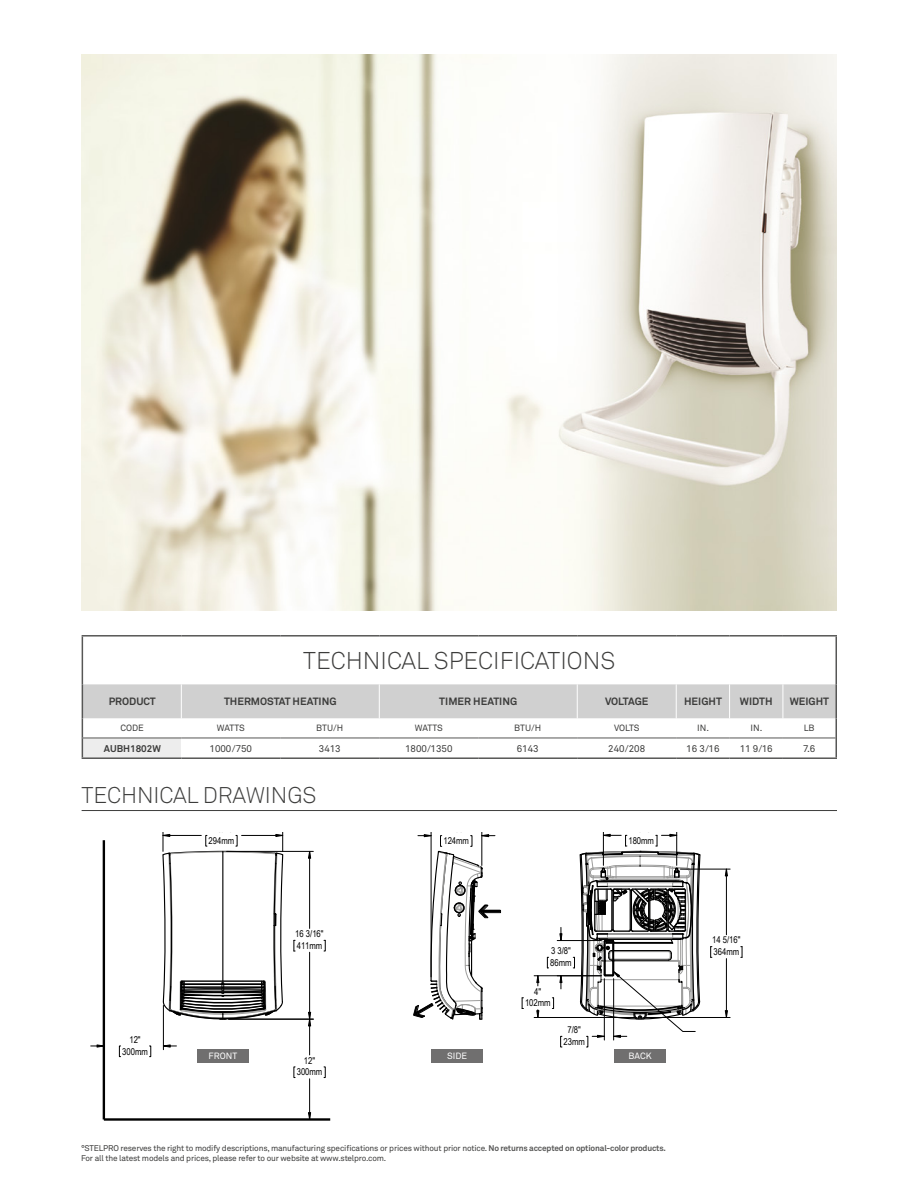
<style>
.page{position:relative;width:918px;height:1188px;background:#fff}
.page>*{position:absolute;margin:0;border:0;box-sizing:border-box;transform-origin:0 0}
.t1{font:300 24px "Akkurat";color:#3c3c3b}
.t2{font:300 22.5px "Akkurat";letter-spacing:-.005em;color:#3c3c3b}
.t3{font:700 10.5px "Akkurat";color:#3c3c3b}
.t4{font:9.75px "Akkurat";color:#3c3c3b}
.t5{font:700 9.75px "Akkurat";color:#3c3c3b}
.t6{font:9.45px/11.9px "Arial Narrow";letter-spacing:-.005em;color:#000;text-align:center}
.t7{font:9px "Akkurat";letter-spacing:-.005em;color:#3c3c3b}
.t8{font:9px "Akkurat";color:#fff}
.t9{font:8.25px/9.9px "Akkurat";letter-spacing:-.02em;color:#3c3c3b}
.s1{font-weight:700;color:#575756}
</style>
<div class="page">
<img style="left:81px;top:54px;width:756px;height:556px">
<hr style="left:103px;top:840px;width:2px;height:279px;background:#000">
<hr style="left:104px;top:1118px;width:226px;height:3px;background:#000">
<svg style="left:293px;top:1066px;width:3px;height:12px"></svg>
<svg style="left:324px;top:1066px;width:2px;height:12px"></svg>
<hr style="left:309px;top:1079px;width:1px;height:40px;background:#000">
<hr style="left:309px;top:1019px;width:1px;height:36px;background:#000">
<svg style="left:119px;top:1046px;width:2px;height:11px"></svg>
<svg style="left:149px;top:1046px;width:2px;height:11px"></svg>
<hr style="left:163px;top:1005px;width:1px;height:45px;background:#000">
<svg style="left:308px;top:1112px;width:4px;height:7px"></svg>
<svg style="left:162px;top:1044px;width:14px;height:4px"></svg>
<svg style="left:91px;top:1044px;width:12px;height:4px"></svg>
<hr style="left:309px;top:952px;width:1px;height:67px;background:#000">
<hr style="left:229px;top:1019px;width:84px;height:1px;background:#000">
<hr style="left:227px;top:851px;width:86px;height:1px;background:#000">
<svg style="left:293px;top:940px;width:2px;height:12px"></svg>
<hr style="left:309px;top:851px;width:1px;height:77px;background:#000">
<svg style="left:323px;top:940px;width:3px;height:12px"></svg>
<svg style="left:308px;top:1011px;width:4px;height:16px"></svg>
<svg style="left:308px;top:850px;width:4px;height:9px"></svg>
<svg style="left:162px;top:833px;width:122px;height:187px"></svg>
<hr style="left:431px;top:833px;width:1px;height:144px;background:#000">
<hr style="left:481px;top:833px;width:1px;height:32px;background:#000">
<hr style="left:557px;top:940px;width:44px;height:1px;background:#000">
<hr style="left:534px;top:1017px;width:102px;height:1px;background:#000">
<hr style="left:534px;top:975px;width:67px;height:1px;background:#000">
<svg style="left:552px;top:997px;width:2px;height:12px"></svg>
<svg style="left:522px;top:997px;width:1px;height:12px"></svg>
<hr style="left:644px;top:1017px;width:86px;height:1px;background:#000">
<svg style="left:547px;top:957px;width:2px;height:11px"></svg>
<hr style="left:680px;top:869px;width:50px;height:1px;background:#000">
<svg style="left:710px;top:946px;width:2px;height:12px"></svg>
<svg style="left:741px;top:946px;width:2px;height:12px"></svg>
<hr style="left:726px;top:869px;width:1px;height:66px;background:#000">
<hr style="left:726px;top:959px;width:1px;height:58px;background:#000">
<svg style="left:560px;top:1036px;width:2px;height:11px"></svg>
<svg style="left:559px;top:927px;width:4px;height:14px"></svg>
<svg style="left:559px;top:975px;width:4px;height:14px"></svg>
<svg style="left:536px;top:975px;width:4px;height:11px"></svg>
<svg style="left:536px;top:1010px;width:4px;height:7px"></svg>
<svg style="left:724px;top:1010px;width:4px;height:7px"></svg>
<svg style="left:724px;top:868px;width:4px;height:9px"></svg>
<svg style="left:573px;top:833px;width:128px;height:214px"></svg>
<hr style="left:82px;top:810px;width:755px;height:1px;background:#3c3c3b">
<div style="left:431px;top:1049px;width:51px;height:14px;background:#706f6f"></div>
<div style="left:197px;top:1049px;width:51px;height:14px;background:#706f6f"></div>
<div style="left:614px;top:1049px;width:51px;height:14px;background:#706f6f"></div>
<hr style="left:836px;top:637px;width:1px;height:47px;background:#575756">
<hr style="left:82px;top:757px;width:99px;height:2px;background:#575756">
<hr style="left:181px;top:757px;width:99px;height:2px;background:#575756">
<hr style="left:280px;top:757px;width:99px;height:2px;background:#575756">
<hr style="left:379px;top:757px;width:99px;height:2px;background:#575756">
<hr style="left:478px;top:757px;width:99px;height:2px;background:#575756">
<hr style="left:577px;top:757px;width:99px;height:2px;background:#575756">
<hr style="left:676px;top:757px;width:54px;height:2px;background:#575756">
<hr style="left:82px;top:635px;width:99px;height:2px;background:#575756">
<hr style="left:82px;top:637px;width:1px;height:47px;background:#575756">
<hr style="left:181px;top:635px;width:99px;height:2px;background:#575756">
<hr style="left:280px;top:635px;width:99px;height:2px;background:#575756">
<hr style="left:379px;top:635px;width:99px;height:2px;background:#575756">
<hr style="left:478px;top:635px;width:99px;height:2px;background:#575756">
<hr style="left:577px;top:635px;width:99px;height:2px;background:#575756">
<hr style="left:676px;top:635px;width:54px;height:2px;background:#575756">
<hr style="left:730px;top:635px;width:53px;height:2px;background:#575756">
<hr style="left:783px;top:635px;width:54px;height:2px;background:#575756">
<hr style="left:730px;top:757px;width:53px;height:2px;background:#575756">
<hr style="left:783px;top:757px;width:54px;height:2px;background:#575756">
<svg style="left:82px;top:684px;width:755px;height:74px"></svg>
<svg style="left:413px;top:834px;width:88px;height:186px"></svg>
<h1 class="t1" style="left:303px;top:645px;width:314px">TECHNICAL SPECIFICATIONS</h1>
<p class="t3" style="left:109px;top:695px;width:49px">PRODUCT</p>
<p class="t3" style="left:224px;top:695px;width:114px">THERMOSTAT HEATING</p>
<p class="t3" style="left:439px;top:695px;width:79px">TIMER HEATING</p>
<p class="t3" style="left:605px;top:695px;width:45px">VOLTAGE</p>
<p class="t3" style="left:684px;top:695px;width:39px">HEIGHT</p>
<p class="t3" style="left:740px;top:695px;width:34px">WIDTH</p>
<p class="t3" style="left:790px;top:695px;width:41px">WEIGHT</p>
<p class="t7" style="left:120px;top:722px;width:25px">CODE</p>
<p class="t7" style="left:217px;top:722px;width:30px">WATTS</p>
<p class="t7" style="left:316px;top:722px;width:28px">BTU/H</p>
<p class="t7" style="left:415px;top:722px;width:30px">WATTS</p>
<p class="t7" style="left:514px;top:722px;width:28px">BTU/H</p>
<p class="t7" style="left:614px;top:722px;width:27px">VOLTS</p>
<p class="t7" style="left:697px;top:722px;width:13px">IN.</p>
<p class="t7" style="left:751px;top:722px;width:13px">IN.</p>
<p class="t7" style="left:804px;top:722px;width:12px">LB</p>
<p class="t5" style="left:104px;top:742px;width:58px">AUBH1802W</p>
<p class="t4" style="left:210px;top:742px;width:44px">1000/750</p>
<p class="t4" style="left:319px;top:742px;width:23px">3413</p>
<p class="t4" style="left:405px;top:742px;width:49px">1800/1350</p>
<p class="t4" style="left:517px;top:742px;width:23px">6143</p>
<p class="t4" style="left:608px;top:742px;width:38px">240/208</p>
<p class="t4" style="left:686px;top:742px;width:35px">16 3/16</p>
<p class="t4" style="left:740px;top:742px;width:34px">11 9/16</p>
<p class="t4" style="left:803px;top:742px;width:14px">7.6</p>
<h2 class="t2" style="left:82px;top:781px;width:236px">TECHNICAL DRAWINGS</h2>
<p class="t6" style="left:209px;top:834px;width:27px">294mm</p>
<p class="t6" style="left:443px;top:835px;width:27px">124mm</p>
<p class="t6" style="left:295px;top:927px;width:30px">16 3/16"</p>
<p class="t6" style="left:297px;top:939px;width:27px">411mm</p>
<p class="t6" style="left:551px;top:944px;width:21px">3 3/8"</p>
<p class="t6" style="left:534px;top:985px;width:8px">4"</p>
<p class="t6" style="left:550px;top:956px;width:23px">86mm</p>
<p class="t6" style="left:525px;top:997px;width:27px">102mm</p>
<p class="t6" style="left:628px;top:834px;width:27px">180mm</p>
<p class="t6" style="left:122px;top:1033px;width:27px">12"<br>300mm</p>
<p class="t6" style="left:564px;top:1023px;width:23px">7/8"<br>23mm</p>
<p class="t8" style="left:209px;top:1050px;width:30px">FRONT</p>
<p class="t8" style="left:447px;top:1050px;width:22px">SIDE</p>
<p class="t8" style="left:629px;top:1050px;width:25px">BACK</p>
<p class="t6" style="left:297px;top:1054px;width:27px">12"<br>300mm</p>
<p class="t9" style="left:81px;top:1143px;width:586px">°STELPRO reserves the right to modify descriptions, manufacturing specifications or prices without prior notice. <span class="s1">No returns accepted on optional-color products.<br></span>For all the latest models and prices, please refer to our website at www.stelpro.com.</p>
<p class="t6" style="left:712px;top:934px;width:30px;text-align:left">14 5/16"<br>364mm</p>
</div>
